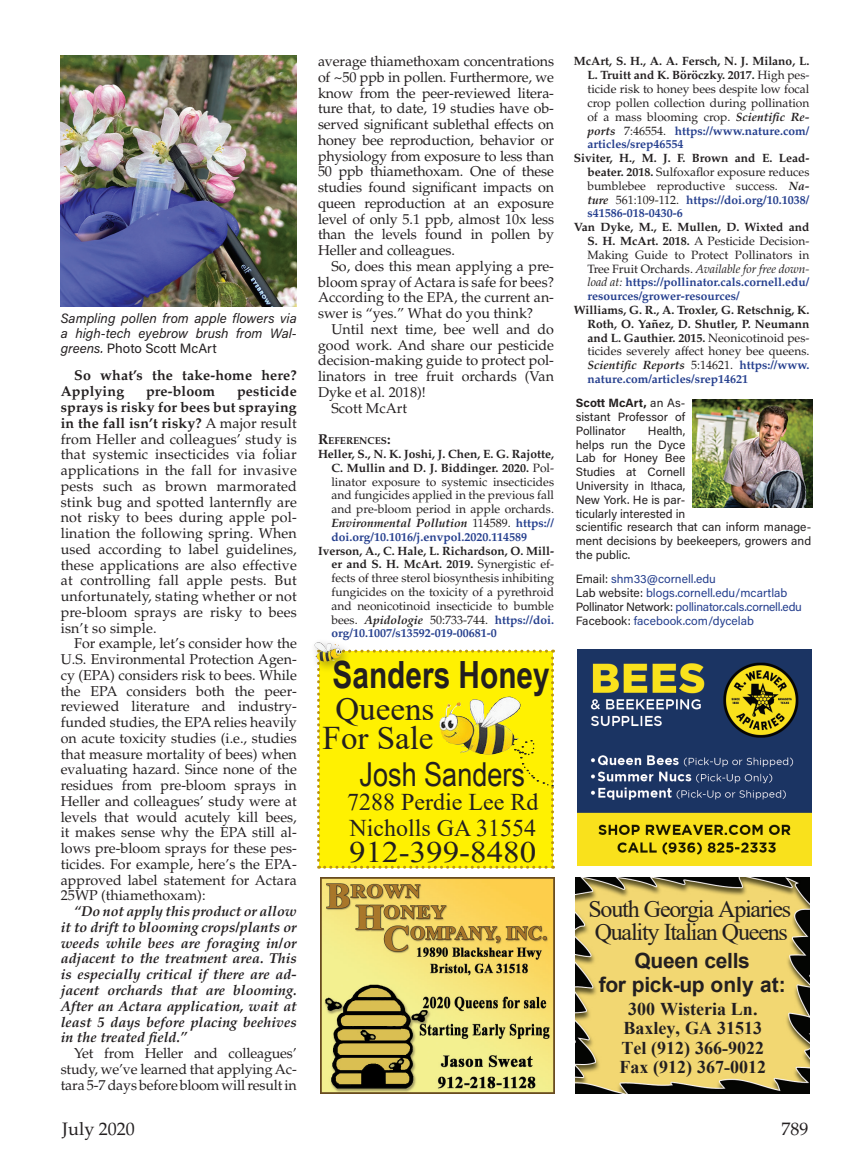
<style>
.page{position:relative;width:864px;height:1175px;background:#fff}
.page>*{position:absolute;margin:0;border:0;box-sizing:border-box;transform-origin:0 0}
.t1{font:700 37.5px "Arial Narrow Special G1";color:#231f20}
.t2{font:33px/28.5px "Times New Roman";color:#231f20;text-align:center}
.t3{font:33px "Arial Narrow Special G1";color:#231f20}
.t4{font:29.7px "Times New Roman";color:#231f20;scale:1.11 1}
.t5{font:24px "Times New Roman";letter-spacing:-.05em;color:#231f20}
.t6{font:24px "Times New Roman";color:#231f20}
.t7{font:700 21px "Arial";letter-spacing:-.015em;color:#231f20}
.t8{font:700 18px "Times New Roman";color:#231f20}
.t9{font:18px "Palatino";color:#231f20}
.t10{font:14.25px/15.8px "Palatino";color:#231f20;text-align:justify}
.t11{font:italic 700 14.25px/15.8px "Palatino";color:#231f20;text-align:justify}
.t12{font:700 14.25px/15.8px "Palatino";letter-spacing:.01em;color:#231f20}
.Captions{font:italic 13.5px/15px "Acumin Pro";color:#231f20;text-align:justify}
.References{font:12px/13.8px "Palatino";color:#231f20;text-align:justify}
.t13{font:12px/13.8px "Acumin Pro";color:#231f20;text-align:justify}
.References-2{font:700 12px/13.8px "Palatino";color:#231f20;text-align:justify}
.t14{font:12px "Acumin Pro";color:#253f8e}
.t15{font:12px "Acumin Pro";letter-spacing:-.02em;color:#253f8e}
.Subheaders{font:700 10.05px "Palatino";color:#231f20}
.s1{font-style:normal}
.s2{font-weight:700}
.s3{font-size:14.25px}
.s4{font-weight:700;font-style:italic}
.s5{font-weight:700;color:#253f8e}
.s6{font-style:italic}
.s7{font-weight:400}
.s8{color:#253f8e}
.s9{color:#231f20}
</style>
<div class="page">
<img style="left:693px;top:400px;width:119px;height:108px">
<img style="left:61px;top:55px;width:236px;height:252px">
<img style="left:578px;top:649px;width:234px;height:216px">
<img style="left:576px;top:877px;width:234px;height:216px">
<img style="left:320px;top:877px;width:234px;height:216px">
<div style="left:317px;top:649px;width:237px;height:219px;background:#fff101"></div>
<div style="left:309px;top:638px;width:43px;height:35px;background:#231f20;opacity:.32"></div>
<img style="left:315px;top:642px;width:27px;height:19px">
<img style="left:440px;top:696px;width:81px;height:58px">
<p class="Captions" style="left:61px;top:310px;width:238px">Sampling pollen from apple flowers via a high-tech eyebrow brush from Wal&shy;greens. <span class="s1">Photo Scott McArt</span></p>
<p class="t12" style="left:61px;top:368px;width:238px;text-indent:14px">So what’s the take-home here?<br>Applying</p>
<p class="t10" style="left:61px;top:384px;width:238px;text-indent:176px"><span class="s2">pesticide sprays is risky for bees but spraying in the fall isn’t risky?</span> A major result from Heller and colleagues’ study is that systemic insecticides via foliar applications in the fall for invasive pests such as brown marmorated stink bug and spotted lanternfly are not risky to bees during apple pol&shy;lination the following spring. When used according to label guidelines, these applications are also effective at controlling fall apple pests. But unfortunately, stating whether or not pre-bloom sprays are risky to bees isn’t so simple.</p>
<p class="t10" style="left:61px;top:636px;width:238px;text-indent:14px">For example, let’s consider how the U.S. Environmental Protection Agen&shy;cy (EPA) considers risk to bees. While the EPA considers both the peer&shy;reviewed literature and industry&shy;funded studies, the EPA relies heavily on acute toxicity studies (i.e., studies that measure mortality of bees) when evaluating hazard. Since none of the residues from pre-bloom sprays in Heller and colleagues’ study were at levels that would acutely kill bees, it makes sense why the EPA still al&shy;lows pre-bloom sprays for these pes&shy;ticides. For example, here’s the EPA&shy;approved label statement for Actara 25WP (thiamethoxam):</p>
<p class="t11" style="left:61px;top:903px;width:238px;text-indent:14px">“Do not apply this product or allow it to drift to blooming crops/plants or weeds while bees are foraging in/or adjacent to the treatment area. This is especially critical if there are ad&shy;jacent orchards that are blooming.<br>After an Actara application, wait at least 5 days before placing beehives in the treated field.”</p>
<p class="t10" style="left:61px;top:1045px;width:238px;text-indent:14px">Yet from Heller and colleagues’ study, we’ve learned that applying Ac&shy;tara 5-7 days before bloom will result in</p>
<p class="t12" style="left:146px;top:384px;width:71px">pre-bloom</p>
<p class="t10" style="left:318px;top:54px;width:238px">average thiamethoxam concentrations of ~50 ppb in pollen. Furthermore, we know from the peer-reviewed litera&shy;ture that, to date, 19 studies have ob&shy;served significant sublethal effects on honey bee reproduction, behavior or physiology from exposure to less than 50 ppb thiamethoxam. One of these studies found significant impacts on queen reproduction at an exposure level of only 5.1 ppb, almost 10x less than the levels found in pollen by Heller and colleagues.</p>
<p class="t10" style="left:318px;top:258px;width:238px;text-indent:14px">So, does this mean applying a pre&shy;bloom spray of Actara is safe for bees?<br>According to the EPA, the current an&shy;swer is “yes.” What do you think?</p>
<p class="t10" style="left:318px;top:321px;width:238px;text-indent:14px">Until next time, bee well and do good work. And share our pesticide decision-making guide to protect pol&shy;linators in tree fruit orchards (Van Dyke et al. 2018)!</p>
<p class="t10" style="left:332px;top:400px;width:77px">Scott McArt</p>
<p class="Subheaders" style="left:318px;top:435px;width:74px"><span class="s3">R</span>EFERENCES<span class="s3">:</span></p>
<p class="References" style="left:332px;top:447px;width:224px;text-indent:-14px"><span class="s2">Heller, S., N. K. Joshi, J. Chen, E. G. Rajotte, C. Mullin and D. J. Biddinger. 2020.</span> Pol&shy;linator exposure to systemic insecticides and fungicides applied in the previous fall and pre-bloom period in apple orchards.<br><span class="s4">Environmental Pollution</span> 114589. <span class="s5">https:// doi.org/10.1016/j.envpol.2020.114589</span></p>
<p class="References" style="left:332px;top:544px;width:224px;text-indent:-14px"><span class="s2">Iverson, A., C. Hale, L. Richardson, O. Mill&shy;er and S. H. McArt. 2019.</span> Synergistic ef&shy;fects of three sterol biosynthesis inhibiting fungicides on the toxicity of a pyrethroid and neonicotinoid insecticide to bumble bees. <span class="s4">Apidologie</span> 50:733-744. <span class="s5">https://doi. org/10.1007/s13592-019-00681-0</span></p>
<p class="t1" style="left:333px;top:650px;width:219px">Sanders Honey</p>
<p class="t2" style="left:323px;top:694px;width:113px">Queens<br>For Sale</p>
<p class="t3" style="left:360px;top:752px;width:167px">Josh Sanders</p>
<p class="t6" style="left:347px;top:785px;width:193px">7288 Perdie Lee Rd</p>
<p class="t6" style="left:349px;top:811px;width:188px">Nicholls GA 31554</p>
<p class="t4" style="left:349px;top:831px;width:170px">912-399-8480</p>
<p class="References" style="left:587px;top:55px;width:224px;text-indent:-14px"><span class="s2">McArt, S. H., A. A. Fersch, N. J. Milano, L.<br>L. Truitt and K. Böröczky. 2017.</span> High pes&shy;ticide risk to honey bees despite low focal crop pollen collection during pollination of a mass blooming crop. <span class="s4">Scientific Re&shy;ports</span> 7:46554. <span class="s5">https://www.nature.com/ articles/srep46554</span></p>
<p class="References" style="left:587px;top:151px;width:224px;text-indent:-14px"><span class="s2">Siviter, H., M. J. F. Brown and E. Lead&shy;beater. 2018.</span> Sulfoxaflor exposure reduces bumblebee reproductive success. <span class="s4">Na&shy;ture</span> 561:109-112. <span class="s5">https://doi.org/10.1038/ s41586-018-0430-6</span></p>
<p class="References" style="left:587px;top:220px;width:224px;text-indent:-14px"><span class="s2">Van Dyke, M., E. Mullen, D. Wixted and S. H. McArt. 2018.</span> A Pesticide Decision-Making Guide to Protect Pollinators in Tree Fruit Orchards. <span class="s6">Available for free down&shy;load at:</span> <span class="s5">https://pollinator.cals.cornell.edu/ resources/grower-resources/</span></p>
<p class="References-2" style="left:587px;top:303px;width:224px;text-indent:-14px">Williams, G. R., A. Troxler, G. Retschnig, K.<br>Roth, O. Yañez, D. Shutler, P. Neumann and L. Gauthier. 2015. <span class="s7">Neonicotinoid pes&shy;ticides severely affect honey bee queens.<br></span><span class="s6">Scientific Reports</span> <span class="s7">5:14621.</span> <span class="s8">https://www. nature.com/articles/srep14621</span></p>
<p class="t13" style="left:576px;top:395px;width:111px"><span class="s2">Scott McArt,</span> an As&shy;sistant Professor of Pollinator</p>
<p class="t13" style="left:576px;top:423px;width:237px;text-align:left;text-indent:72px">Health,<br>helps run the Dyce<br>Lab for Honey Bee<br>Studies at Cornell<br>University in Ithaca,<br>New York. He is par-<br>ticularly interested in<br>scientific research that can inform manage&shy;ment decisions by beekeepers, growers and the public.</p>
<p class="t14" style="left:576px;top:571px;width:142px"><span class="s9">Email:</span> shm33@cornell.edu</p>
<p class="t14" style="left:576px;top:584px;width:213px"><span class="s9">Lab website:</span> blogs.cornell.edu/mcartlab</p>
<p class="t15" style="left:576px;top:598px;width:228px"><span class="s9">Pollinator Network:</span> pollinator.cals.cornell.edu</p>
<p class="t14" style="left:576px;top:612px;width:180px"><span class="s9">Facebook:</span> facebook.com/dycelab</p>
<p class="t5" style="left:588px;top:892px;width:204px">South Georgia Apiaries</p>
<p class="t5" style="left:595px;top:915px;width:195px">Quality Italian Queens</p>
<p class="t7" style="left:635px;top:945px;width:117px">Queen cells</p>
<p class="t7" style="left:599px;top:969px;width:188px">for pick-up only at:</p>
<p class="t8" style="left:628px;top:995px;width:131px">300 Wisteria Ln.</p>
<p class="t8" style="left:624px;top:1015px;width:140px">Baxley, GA 31513</p>
<p class="t8" style="left:621px;top:1034px;width:144px">Tel (912) 366-9022</p>
<p class="t8" style="left:619px;top:1054px;width:148px">Fax (912) 367-0012</p>
<p class="t9" style="left:62px;top:1118px;width:74px">July 2020</p>
<p class="t9" style="left:782px;top:1118px;width:28px">789</p>
</div>
